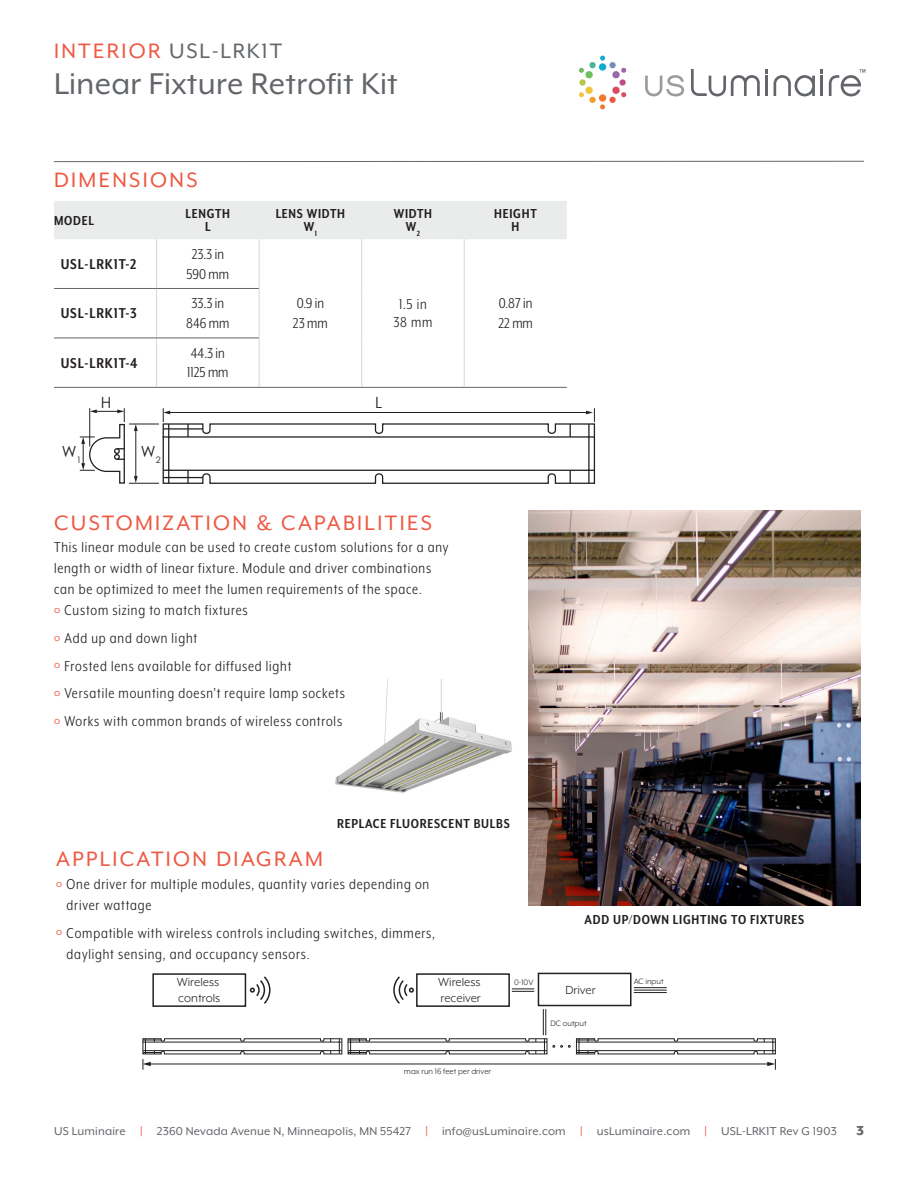
<style>
.page{position:relative;width:918px;height:1188px;background:#fff}
.page>*{position:absolute;margin:0;border:0;box-sizing:border-box;transform-origin:0 0}
.t1{font:34.5px "Mr Eaves XL Mod OT";letter-spacing:.01em;color:#62656a}
.Head_Orange{font:24px "Mr Eaves XL Mod OT";letter-spacing:.1em;color:#ee5943}
.t2{font:24px "Mr Eaves XL Mod OT";letter-spacing:.1em;color:#62656a}
.Copy{font:16.5px/21px "Mr Eaves XL Mod Nar OT";letter-spacing:.05em;color:#231f20}
.T1_c_l_c{font:16.5px "Mr Eaves XL Mod Nar OT";color:#231f20}
.T4_L_BOLD{font:700 16.5px "Mr Eaves XL Mod Nar OT";letter-spacing:.05em;color:#231f20}
.t3{font:15.3px "Century Gothic";color:#231f20}
.T6_HEAD_C{font:700 15px "Mr Eaves XL Mod Nar OT";letter-spacing:.05em;color:#231f20}
.t4{font:800 15px "Mr Eaves XL Mod OT";color:#62656a}
.t5{font:13.5px/16.2px "Mr Eaves XL Mod OT";color:#231f20}
.t6{font:13.2px "Mr Eaves XL Mod OT";letter-spacing:.015em;color:#62656a}
.t7{font:9px "Mr Eaves XL Mod OT";color:#231f20}
.s1{color:#ee5943}
.s2{font-family:"Mr Eaves XL Mod OT";font-size:10.5px;color:#ee5943}
.s3{font-weight:800;color:#ee5943}
</style>
<div class="page">
<svg style="left:579px;top:79px;width:7px;height:7px"></svg>
<svg style="left:619px;top:79px;width:7px;height:7px"></svg>
<svg style="left:579px;top:86px;width:48px;height:23px"></svg>
<svg style="left:579px;top:56px;width:48px;height:23px"></svg>
<svg style="left:645px;top:75px;width:39px;height:21px"></svg>
<svg style="left:774px;top:75px;width:41px;height:21px"></svg>
<hr style="left:821px;top:76px;width:2px;height:20px;background:#62656a">
<svg style="left:691px;top:69px;width:77px;height:27px"></svg>
<svg style="left:829px;top:69px;width:36px;height:27px"></svg>
<hr style="left:54px;top:161px;width:810px;height:1px;background:#62656a">
<div style="left:538px;top:973px;width:94px;height:33px;border:2px solid #231f20"></div>
<div style="left:416px;top:973px;width:94px;height:34px;border:2px solid #231f20"></div>
<div style="left:152px;top:973px;width:94px;height:34px;border:2px solid #231f20"></div>
<svg style="left:142px;top:975px;width:634px;height:95px"></svg>
<img style="left:528px;top:511px;width:333px;height:394px">
<div style="left:54px;top:201px;width:513px;height:38px;background:#e9ecea"></div>
<hr style="left:156px;top:239px;width:1px;height:49px;background:#d6d7d4">
<hr style="left:259px;top:239px;width:1px;height:49px;background:#d6d7d4">
<hr style="left:361px;top:239px;width:1px;height:49px;background:#d6d7d4">
<hr style="left:464px;top:239px;width:1px;height:49px;background:#d6d7d4">
<hr style="left:156px;top:289px;width:1px;height:49px;background:#d6d7d4">
<hr style="left:259px;top:288px;width:1px;height:50px;background:#d6d7d4">
<hr style="left:361px;top:288px;width:1px;height:50px;background:#d6d7d4">
<hr style="left:464px;top:288px;width:1px;height:50px;background:#d6d7d4">
<hr style="left:156px;top:338px;width:1px;height:49px;background:#d6d7d4">
<hr style="left:259px;top:338px;width:1px;height:49px;background:#d6d7d4">
<hr style="left:361px;top:338px;width:1px;height:49px;background:#d6d7d4">
<hr style="left:464px;top:338px;width:1px;height:49px;background:#d6d7d4">
<hr style="left:54px;top:288px;width:103px;height:1px;background:#62656a">
<hr style="left:157px;top:288px;width:102px;height:1px;background:#62656a">
<hr style="left:54px;top:338px;width:103px;height:1px;background:#62656a">
<hr style="left:157px;top:338px;width:102px;height:1px;background:#62656a">
<hr style="left:54px;top:387px;width:103px;height:1px;background:#62656a">
<hr style="left:157px;top:387px;width:102px;height:1px;background:#62656a">
<hr style="left:259px;top:387px;width:103px;height:1px;background:#62656a">
<hr style="left:362px;top:387px;width:102px;height:1px;background:#62656a">
<hr style="left:464px;top:387px;width:103px;height:1px;background:#62656a">
<hr style="left:129px;top:424px;width:30px;height:1px;background:#231f20">
<hr style="left:129px;top:483px;width:30px;height:1px;background:#231f20">
<hr style="left:135px;top:430px;width:1px;height:47px;background:#231f20">
<svg style="left:134px;top:424px;width:4px;height:7px"></svg>
<svg style="left:134px;top:476px;width:4px;height:7px"></svg>
<svg style="left:162px;top:408px;width:434px;height:76px"></svg>
<svg style="left:80px;top:408px;width:45px;height:76px"></svg>
<img style="left:335px;top:680px;width:177px;height:113px">
<h2 class="t2" style="left:54px;top:37px;width:230px"><span class="s1">INTERIOR</span> USL-LRK1T</h2>
<h1 class="t1" style="left:54px;top:65px;width:345px">Linear Fixture Retrofit Kit</h1>
<p class="Head_Orange" style="left:54px;top:167px;width:145px">DIMENSIONS</p>
<p class="T6_HEAD_C" style="left:54px;top:213px;width:41px">MODEL</p>
<p class="T6_HEAD_C" style="left:186px;top:206px;width:46px">LENGTH</p>
<p class="T6_HEAD_C" style="left:205px;top:219px;width:7px">L</p>
<p class="T4_L_BOLD" style="left:61px;top:256px;width:77px">USL-LRK1T-2</p>
<p class="T4_L_BOLD" style="left:61px;top:305px;width:78px">USL-LRK1T-3</p>
<p class="T4_L_BOLD" style="left:61px;top:354px;width:79px">USL-LRK1T-4</p>
<p class="T1_c_l_c" style="left:192px;top:246px;width:34px">23.3 in</p>
<p class="T1_c_l_c" style="left:187px;top:265px;width:44px">590 mm</p>
<p class="T1_c_l_c" style="left:192px;top:295px;width:34px">33.3 in</p>
<p class="T1_c_l_c" style="left:186px;top:315px;width:45px">846 mm</p>
<p class="T1_c_l_c" style="left:191px;top:344px;width:35px">44.3 in</p>
<p class="T1_c_l_c" style="left:187px;top:364px;width:43px">1125 mm</p>
<p class="T6_HEAD_C" style="left:276px;top:206px;width:71px">LENS WIDTH</p>
<p class="T6_HEAD_C" style="left:304px;top:219px;width:15px">W<sub>1</sub></p>
<p class="T1_c_l_c" style="left:297px;top:295px;width:29px">0.9 in</p>
<p class="T1_c_l_c" style="left:293px;top:315px;width:36px">23 mm</p>
<p class="t3" style="left:101px;top:392px;width:12px">H</p>
<p class="t3" style="left:375px;top:392px;width:9px">L</p>
<p class="T6_HEAD_C" style="left:394px;top:206px;width:40px">WIDTH</p>
<p class="T6_HEAD_C" style="left:406px;top:219px;width:16px">W<sub>2</sub></p>
<p class="T1_c_l_c" style="left:399px;top:296px;width:29px">1.5 in</p>
<p class="T1_c_l_c" style="left:393px;top:314px;width:41px">38 mm</p>
<p class="t3" style="left:62px;top:441px;width:21px">W<sub>1</sub></p>
<p class="t3" style="left:141px;top:441px;width:21px">W<sub>2</sub></p>
<p class="Head_Orange" style="left:54px;top:510px;width:379px">CUSTOMIZATION &amp; CAPABILITIES</p>
<p class="Copy" style="left:54px;top:537px;width:396px">This linear module can be used to create custom solutions for a any length or width of linear fixture. Module and driver combinations can be optimized to meet the lumen requirements of the space.</p>
<p class="Copy" style="left:54px;top:600px;width:195px"><span class="s2">Ă</span> Custom sizing to match fixtures</p>
<p class="Copy" style="left:54px;top:627px;width:145px"><span class="s2">Ă</span> Add up and down light</p>
<p class="Copy" style="left:54px;top:655px;width:239px"><span class="s2">Ă</span> Frosted lens available for diffused light</p>
<p class="Copy" style="left:54px;top:683px;width:292px"><span class="s2">Ă</span> Versatile mounting doesn’t require lamp sockets</p>
<p class="Copy" style="left:54px;top:711px;width:290px"><span class="s2">Ă</span> Works with common brands of wireless controls</p>
<p class="T6_HEAD_C" style="left:494px;top:206px;width:44px">HEIGHT</p>
<p class="T6_HEAD_C" style="left:512px;top:219px;width:9px">H</p>
<p class="T1_c_l_c" style="left:499px;top:295px;width:35px">0.87 in</p>
<p class="T1_c_l_c" style="left:498px;top:315px;width:36px">22 mm</p>
<p class="T6_HEAD_C" style="left:337px;top:816px;width:174px">REPLACE FLUORESCENT BULBS</p>
<p class="Head_Orange" style="left:56px;top:846px;width:268px">APPLICATION DIAGRAM</p>
<p class="Copy" style="left:67px;top:873px;width:364px;text-indent:-10px"><span class="s2">Ă</span> One driver for multiple modules, quantity varies depending on driver wattage</p>
<p class="Copy" style="left:67px;top:922px;width:370px;text-indent:-10px"><span class="s2">Ă</span> Compatible with wireless controls including switches, dimmers, daylight sensing, and occupancy sensors.</p>
<p class="T6_HEAD_C" style="left:585px;top:912px;width:221px">ADD UP/DOWN LIGHTING TO FIXTURES</p>
<p class="t5" style="left:177px;top:974px;width:45px">Wireless controls</p>
<p class="t5" style="left:438px;top:974px;width:44px">Wireless receiver</p>
<p class="t7" style="left:514px;top:978px;width:21px">0-10V</p>
<p class="t7" style="left:634px;top:977px;width:31px">AC input</p>
<p class="t7" style="left:550px;top:1019px;width:38px">DC output</p>
<p class="t5" style="left:565px;top:982px;width:32px">Driver</p>
<p class="t7" style="left:404px;top:1067px;width:89px">max run 16 feet per driver</p>
<p class="t6" style="left:54px;top:1123px;width:784px">US Luminaire <span class="s3">|</span> 2360 Nevada Avenue N, Minneapolis, MN 55427 <span class="s3">|</span> info@usLuminaire.com <span class="s3">|</span> usLuminaire.com <span class="s3">|</span> USL-LRK1T Rev G 1903</p>
<p class="t4" style="left:856px;top:1123px;width:9px">3</p>
</div>
